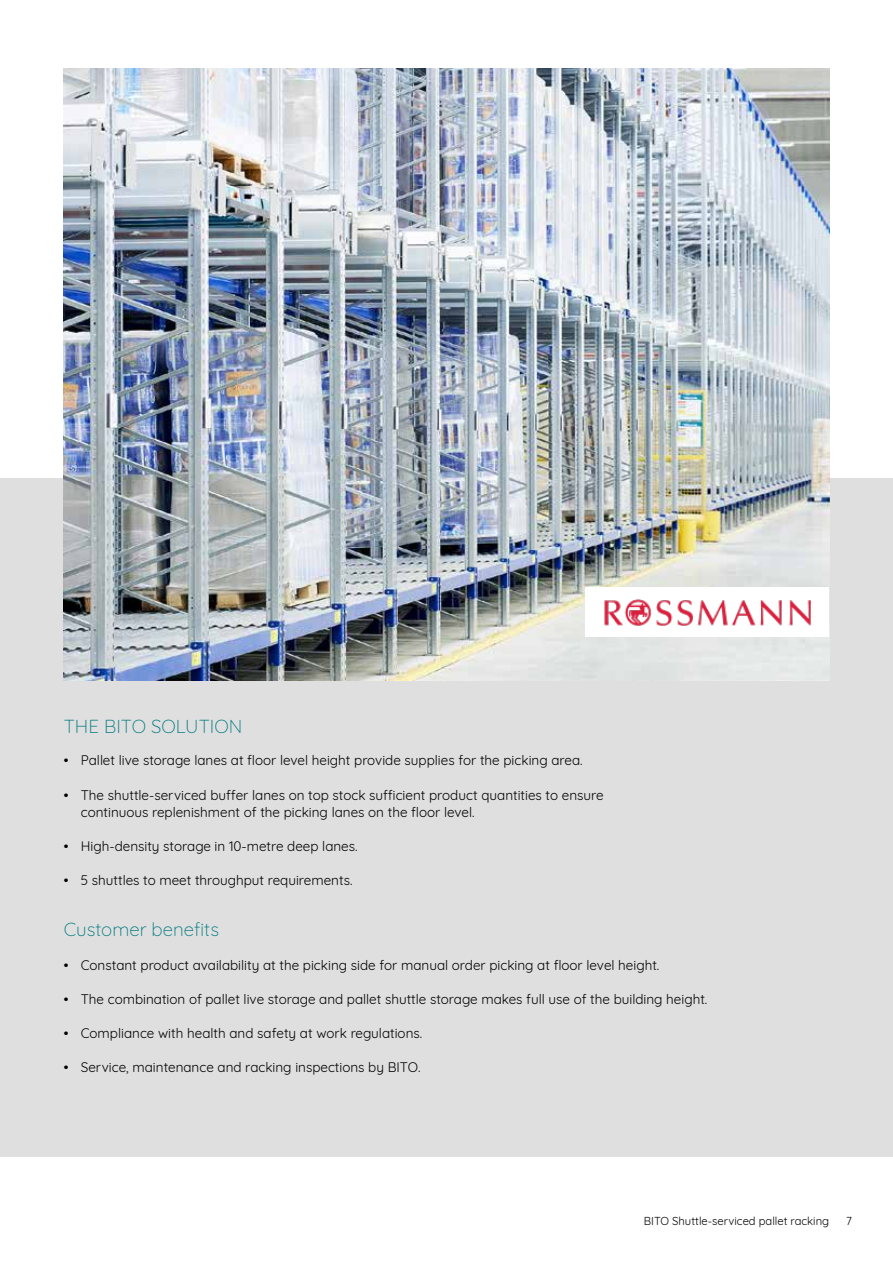
<style>
.page{position:relative;width:893px;height:1263px;background:#fff}
.page>*{position:absolute;margin:0;border:0;box-sizing:border-box;transform-origin:0 0}
.t1{font:300 18.75px "Quicksand";color:#007a80}
.t2{font:13.5px/17px "Quicksand";color:#000}
.t3{font:500 13.5px "Quicksand";color:#000}
.t4{font:11.25px "Quicksand";color:#000}
</style>
<div class="page">
<div style="left:0;top:478px;width:893px;height:679px;background:#dfdfdf"></div>
<img style="left:64px;top:68px;width:765px;height:612px">
<div style="left:585px;top:587px;width:244px;height:50px;background:#fff"></div>
<img style="left:604px;top:599px;width:207px;height:27px">
<h1 class="t1" style="left:64px;top:712px;width:180px">THE BITO SOLUTION</h1>
<p class="t3" style="left:64px;top:750px;width:6px">•</p>
<p class="t3" style="left:64px;top:784px;width:6px">•</p>
<p class="t3" style="left:64px;top:835px;width:6px">•</p>
<p class="t3" style="left:64px;top:869px;width:6px">•</p>
<p class="t2" style="left:81px;top:751px;width:503px">Pallet live storage lanes at floor level height provide supplies for the picking area.</p>
<p class="t2" style="left:81px;top:785px;width:524px">The shuttle-serviced buffer lanes on top stock sufficient product quantities to ensure continuous replenishment of the picking lanes on the floor level.</p>
<p class="t2" style="left:81px;top:836px;width:278px">High-density storage in 10-metre deep lanes.</p>
<p class="t2" style="left:81px;top:870px;width:273px">5 shuttles to meet throughput requirements.</p>
<h1 class="t1" style="left:64px;top:914px;width:157px">Customer benefits</h1>
<p class="t3" style="left:64px;top:954px;width:6px">•</p>
<p class="t3" style="left:64px;top:988px;width:6px">•</p>
<p class="t3" style="left:64px;top:1022px;width:6px">•</p>
<p class="t3" style="left:64px;top:1056px;width:6px">•</p>
<p class="t2" style="left:81px;top:955px;width:580px">Constant product availability at the picking side for manual order picking at floor level height.</p>
<p class="t2" style="left:81px;top:989px;width:628px">The combination of pallet live storage and pallet shuttle storage makes full use of the building height.</p>
<p class="t2" style="left:81px;top:1023px;width:343px">Compliance with health and safety at work regulations.</p>
<p class="t2" style="left:81px;top:1057px;width:341px">Service, maintenance and racking inspections by BITO.</p>
<p class="t4" style="left:644px;top:1212px;width:187px">BITO Shuttle-serviced pallet racking</p>
<p class="t4" style="left:846px;top:1212px;width:7px">7</p>
</div>
